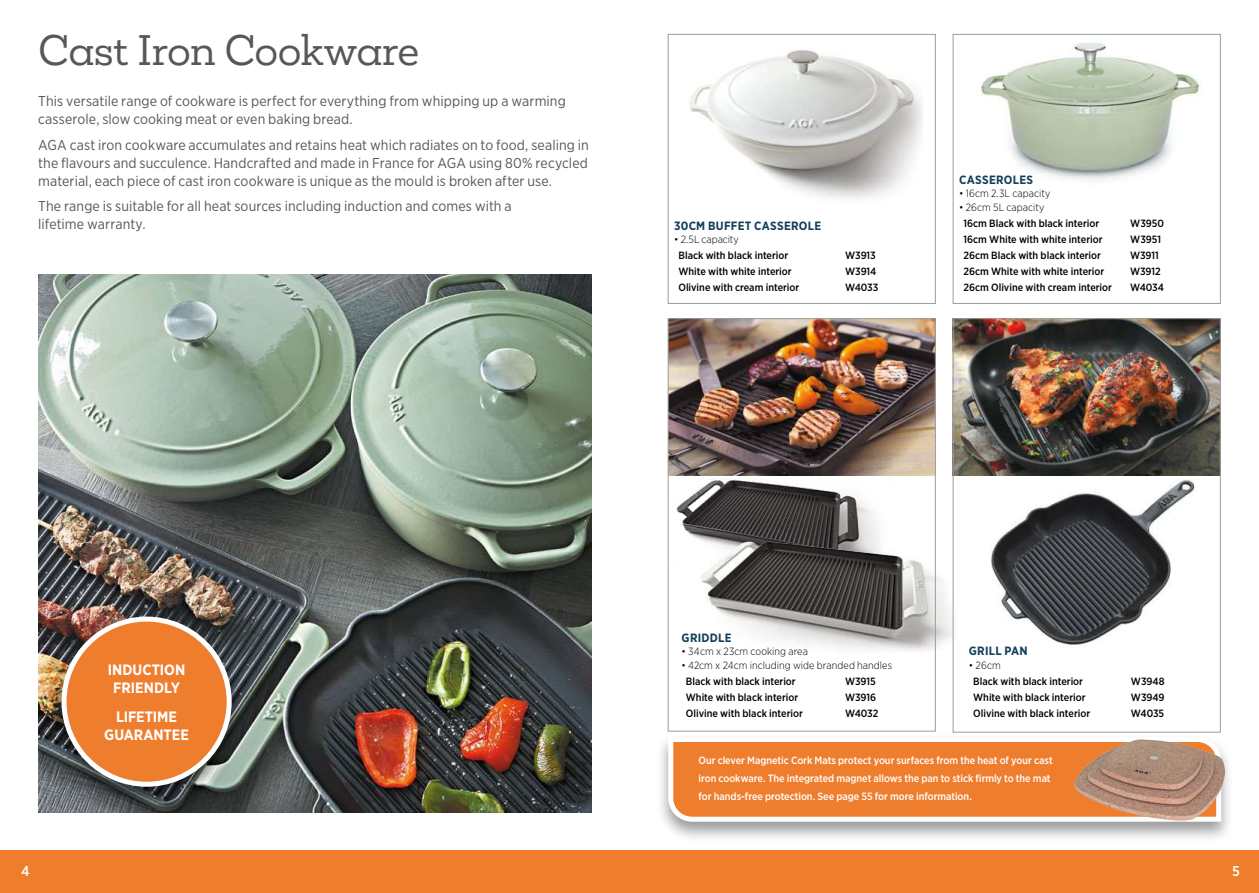
<style>
.page{position:relative;width:1259px;height:893px;background:#fff}
.page>*{position:absolute;margin:0;border:0;box-sizing:border-box;transform-origin:0 0}
.t1{font:39px "Mokoko";letter-spacing:-.02em;color:#575756}
.t2{font:700 15px/18px "Gotham Narrow";color:#fff;text-align:center}
.t3{font:14.25px/18px "Gotham Narrow";letter-spacing:.005em;color:#575756}
.t4{font:500 14.25px "Gotham Narrow";color:#fff}
.t5{font:700 12px "Gotham Narrow";letter-spacing:.02em;color:#123f59}
.t6{font:500 10.5px "Gotham Narrow";letter-spacing:-.005em;color:#000}
.t7{font:500 10.5px/18px "Gotham Narrow";letter-spacing:-.005em;color:#fff}
.t8{font:300 10.5px "Gotham Narrow";letter-spacing:.01em;color:#000}
</style>
<div class="page">
<div style="left:0;top:850px;width:629px;height:43px;background:#ef7d2e"></div>
<div style="left:629px;top:850px;width:630px;height:43px;background:#ef7d2e"></div>
<img style="left:783px;top:534px;width:169px;height:121px">
<img style="left:667px;top:474px;width:227px;height:97px">
<img style="left:699px;top:541px;width:229px;height:97px">
<img style="left:670px;top:320px;width:263px;height:155px">
<img style="left:954px;top:320px;width:264px;height:155px">
<img style="left:991px;top:480px;width:204px;height:168px">
<div style="left:952px;top:318px;width:268px;height:415px;border:1px solid #9d9d9c"></div>
<img style="left:962px;top:33px;width:256px;height:148px">
<img style="left:38px;top:275px;width:553px;height:537px">
<div style="left:668px;top:318px;width:267px;height:413px;border:1px solid #9d9d9c"></div>
<img style="left:689px;top:50px;width:233px;height:148px">
<div style="left:668px;top:34px;width:267px;height:270px;border:1px solid #9d9d9c"></div>
<div style="left:952px;top:34px;width:268px;height:270px;border:1px solid #9d9d9c"></div>
<div style="left:49px;top:613px;width:195px;height:195px;background:#000;opacity:.4"></div>
<div style="left:64px;top:619px;width:165px;height:165px;background:#ef7d2e;border-radius:50%"></div>
<div style="left:61px;top:617px;width:171px;height:170px;border:5px solid #fff;border-radius:50%"></div>
<div style="left:655px;top:733px;width:578px;height:110px;background:#000;opacity:.4"></div>
<svg style="left:666px;top:734px;width:557px;height:90px"></svg>
<img style="left:1073px;top:739px;width:152px;height:83px">
<h1 class="t1" style="left:38px;top:24px;width:382px">Cast Iron Cookware</h1>
<p class="t3" style="left:38px;top:92px;width:529px">This versatile range of cookware is perfect for everything from whipping up a warming casserole, slow cooking meat or even baking bread.</p>
<p class="t3" style="left:38px;top:136px;width:552px;text-align:justify">AGA cast iron cookware accumulates and retains heat which radiates on to food, sealing in the flavours and succulence. Handcrafted and made in France for AGA using 80% recycled material, each piece of cast iron cookware is unique as the mould is broken after use.</p>
<p class="t3" style="left:38px;top:197px;width:475px">The range is suitable for all heat sources including induction and comes with a lifetime warranty.</p>
<p class="t5" style="left:674px;top:218px;width:149px">30CM BUFFET CASSEROLE</p>
<p class="t8" style="left:674px;top:233px;width:66px">• 2.5L capacity</p>
<p class="t6" style="left:678px;top:249px;width:111px">Black with black interior</p>
<p class="t6" style="left:845px;top:249px;width:32px">W3913</p>
<p class="t6" style="left:678px;top:265px;width:115px">White with white interior</p>
<p class="t6" style="left:845px;top:265px;width:33px">W3914</p>
<p class="t6" style="left:678px;top:281px;width:122px">Olivine with cream interior</p>
<p class="t6" style="left:845px;top:281px;width:35px">W4033</p>
<p class="t5" style="left:959px;top:172px;width:76px">CASSEROLES</p>
<p class="t8" style="left:959px;top:187px;width:93px">• 16cm 2.3L capacity</p>
<p class="t8" style="left:959px;top:201px;width:87px">• 26cm 5L capacity</p>
<p class="t6" style="left:963px;top:217px;width:137px">16cm Black with black interior</p>
<p class="t6" style="left:1130px;top:217px;width:36px">W3950</p>
<p class="t6" style="left:963px;top:233px;width:141px">16cm White with white interior</p>
<p class="t6" style="left:1130px;top:233px;width:33px">W3951</p>
<p class="t6" style="left:963px;top:249px;width:139px">26cm Black with black interior</p>
<p class="t6" style="left:1130px;top:249px;width:30px">W3911</p>
<p class="t6" style="left:963px;top:265px;width:142px">26cm White with white interior</p>
<p class="t6" style="left:1130px;top:265px;width:32px">W3912</p>
<p class="t6" style="left:963px;top:281px;width:150px">26cm Olivine with cream interior</p>
<p class="t6" style="left:1130px;top:281px;width:35px">W4034</p>
<p class="t2" style="left:108px;top:661px;width:79px">INDUCTION<br>FRIENDLY</p>
<p class="t2" style="left:104px;top:708px;width:86px">LIFETIME<br>GUARANTEE</p>
<p class="t5" style="left:681px;top:630px;width:51px">GRIDDLE</p>
<p class="t8" style="left:681px;top:645px;width:128px">• 34cm x 23cm cooking area</p>
<p class="t8" style="left:681px;top:659px;width:212px">• 42cm x 24cm including wide branded handles</p>
<p class="t6" style="left:686px;top:674px;width:111px">Black with black interior</p>
<p class="t6" style="left:845px;top:674px;width:32px">W3915</p>
<p class="t6" style="left:686px;top:691px;width:114px">White with black interior</p>
<p class="t6" style="left:845px;top:691px;width:33px">W3916</p>
<p class="t6" style="left:686px;top:707px;width:118px">Olivine with black interior</p>
<p class="t6" style="left:845px;top:707px;width:35px">W4032</p>
<p class="t5" style="left:969px;top:643px;width:60px">GRILL PAN</p>
<p class="t8" style="left:969px;top:659px;width:33px">• 26cm</p>
<p class="t6" style="left:973px;top:674px;width:111px">Black with black interior</p>
<p class="t6" style="left:1131px;top:674px;width:35px">W3948</p>
<p class="t6" style="left:973px;top:691px;width:114px">White with black interior</p>
<p class="t6" style="left:1131px;top:691px;width:35px">W3949</p>
<p class="t6" style="left:973px;top:707px;width:118px">Olivine with black interior</p>
<p class="t6" style="left:1131px;top:707px;width:35px">W4035</p>
<p class="t7" style="left:698px;top:752px;width:356px">Our clever Magnetic Cork Mats protect your surfaces from the heat of your cast iron cookware. The integrated magnet allows the pan to stick firmly to the mat for hands-free protection. See page 55 for more information.</p>
<p class="t4" style="left:21px;top:862px;width:10px">4</p>
<p class="t4" style="left:1232px;top:862px;width:9px">5</p>
</div>
